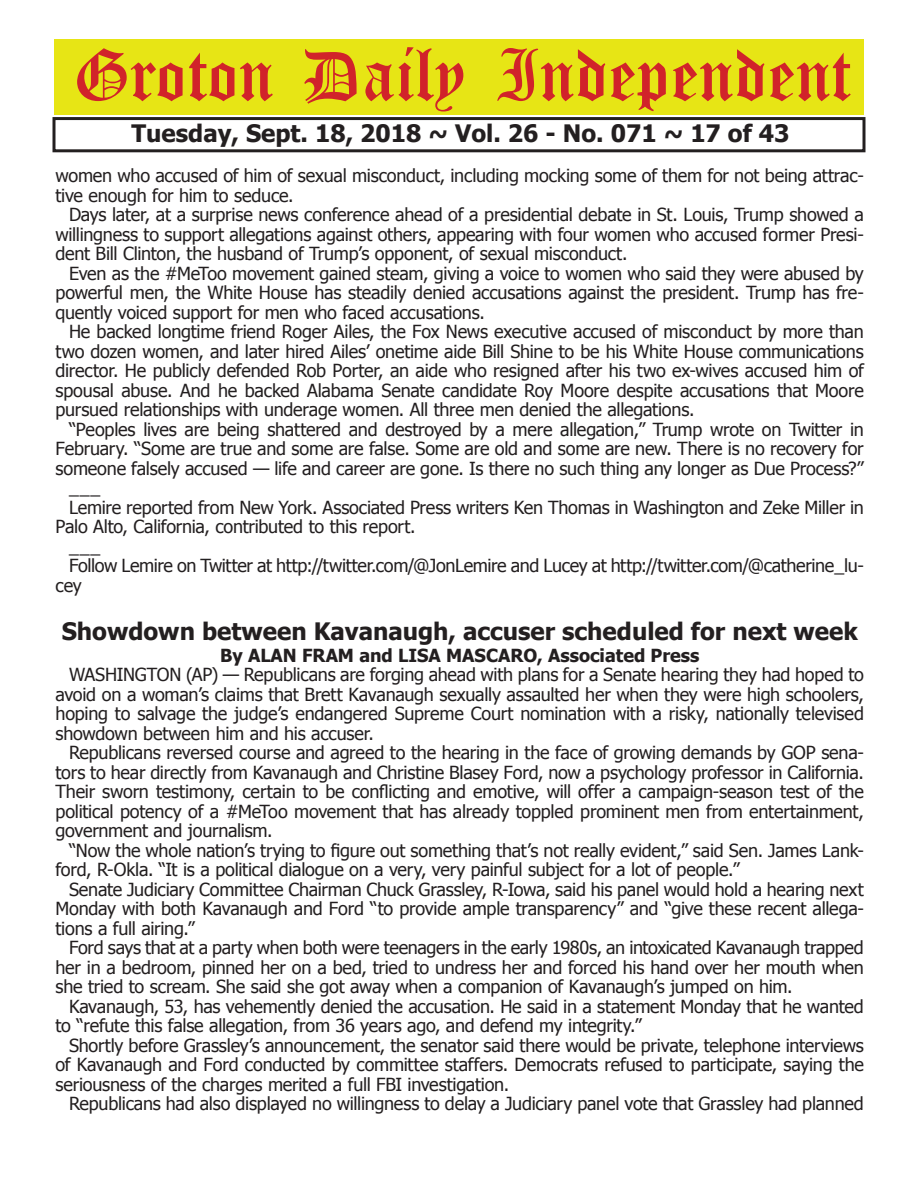
<style>
.page{position:relative;width:918px;height:1188px;background:#fff}
.page>*{position:absolute;margin:0;border:0;box-sizing:border-box;transform-origin:0 0}
.t1{font:54px "Old English Five";color:#d1232a}
.t2{font:700 24px "Tahoma";color:#231f20}
.t3{font:18px/19.5px "Tahoma";letter-spacing:-.015em;color:#231f20;text-align:justify}
.t4{font:700 18px "Tahoma";color:#231f20}
</style>
<div class="page">
<div style="left:52px;top:117px;width:814px;height:35px;border:3px solid #231f20"></div>
<div style="left:54px;top:40px;width:810px;height:75px;background:#e7e515"></div>
<h1 class="t1" style="left:73px;top:50px;width:779px">Groton Daily Independent</h1>
<h2 class="t2" style="left:132px;top:116px;width:659px">Tuesday, Sept. 18, 2018 ~ Vol. 26 - No. 071 ~ 17 of 43</h2>
<p class="t3" style="left:56px;top:165px;width:810px">women who accused of him of sexual misconduct, including mocking some of them for not being attrac&shy;tive enough for him to seduce.</p>
<p class="t3" style="left:56px;top:204px;width:810px;text-indent:14px">Days later, at a surprise news conference ahead of a presidential debate in St. Louis, Trump showed a willingness to support allegations against others, appearing with four women who accused former Presi&shy;dent Bill Clinton, the husband of Trump’s opponent, of sexual misconduct.</p>
<p class="t3" style="left:56px;top:263px;width:810px;text-indent:14px">Even as the #MeToo movement gained steam, giving a voice to women who said they were abused by powerful men, the White House has steadily denied accusations against the president. Trump has fre&shy;quently voiced support for men who faced accusations.</p>
<p class="t3" style="left:56px;top:321px;width:810px;text-indent:14px">He backed longtime friend Roger Ailes, the Fox News executive accused of misconduct by more than two dozen women, and later hired Ailes’ onetime aide Bill Shine to be his White House communications director. He publicly defended Rob Porter, an aide who resigned after his two ex-wives accused him of spousal abuse. And he backed Alabama Senate candidate Roy Moore despite accusations that Moore pursued relationships with underage women. All three men denied the allegations.</p>
<p class="t3" style="left:69px;top:419px;width:796px">“Peoples lives are being shattered and destroyed by a mere allegation,” Trump wrote on Twitter in</p>
<p class="t3" style="left:56px;top:438px;width:810px">February. “Some are true and some are false. Some are old and some are new. There is no recovery for</p>
<p class="t3" style="left:56px;top:458px;width:810px">someone falsely accused — life and career are gone. Is there no such thing any longer as Due Process?”</p>
<p class="t3" style="left:69px;top:477px;width:33px">___</p>
<p class="t3" style="left:69px;top:497px;width:796px">Lemire reported from New York. Associated Press writers Ken Thomas in Washington and Zeke Miller in</p>
<p class="t3" style="left:56px;top:516px;width:362px">Palo Alto, California, contributed to this report.</p>
<p class="t3" style="left:69px;top:536px;width:33px">___</p>
<p class="t3" style="left:69px;top:555px;width:796px">Follow Lemire on Twitter at http://twitter.com/@JonLemire and Lucey at http://twitter.com/@catherine_lu-</p>
<p class="t3" style="left:56px;top:575px;width:28px">cey</p>
<h2 class="t2" style="left:62px;top:614px;width:798px">Showdown between Kavanaugh, accuser scheduled for next week</h2>
<p class="t4" style="left:220px;top:642px;width:481px">By ALAN FRAM and LISA MASCARO, Associated Press</p>
<p class="t3" style="left:56px;top:664px;width:810px;text-indent:14px">WASHINGTON (AP) — Republicans are forging ahead with plans for a Senate hearing they had hoped to avoid on a woman’s claims that Brett Kavanaugh sexually assaulted her when they were high schoolers, hoping to salvage the judge’s endangered Supreme Court nomination with a risky, nationally televised showdown between him and his accuser.</p>
<p class="t3" style="left:56px;top:742px;width:810px;text-indent:13px">Republicans reversed course and agreed to the hearing in the face of growing demands by GOP sena&shy;tors to hear directly from Kavanaugh and Christine Blasey Ford, now a psychology professor in California.<br>Their sworn testimony, certain to be conflicting and emotive, will offer a campaign-season test of the political potency of a #MeToo movement that has already toppled prominent men from entertainment, government and journalism.</p>
<p class="t3" style="left:56px;top:839px;width:810px;text-indent:14px">“Now the whole nation’s trying to figure out something that’s not really evident,” said Sen. James Lank&shy;ford, R-Okla. “It is a political dialogue on a very, very painful subject for a lot of people.”</p>
<p class="t3" style="left:56px;top:878px;width:810px;text-indent:14px">Senate Judiciary Committee Chairman Chuck Grassley, R-Iowa, said his panel would hold a hearing next Monday with both Kavanaugh and Ford “to provide ample transparency” and “give these recent allega&shy;tions a full airing.”</p>
<p class="t3" style="left:56px;top:937px;width:810px;text-indent:14px">Ford says that at a party when both were teenagers in the early 1980s, an intoxicated Kavanaugh trapped her in a bedroom, pinned her on a bed, tried to undress her and forced his hand over her mouth when she tried to scream. She said she got away when a companion of Kavanaugh’s jumped on him.</p>
<p class="t3" style="left:56px;top:995px;width:810px;text-indent:14px">Kavanaugh, 53, has vehemently denied the accusation. He said in a statement Monday that he wanted to “refute this false allegation, from 36 years ago, and defend my integrity.”</p>
<p class="t3" style="left:56px;top:1034px;width:810px;text-indent:14px">Shortly before Grassley’s announcement, the senator said there would be private, telephone interviews of Kavanaugh and Ford conducted by committee staffers. Democrats refused to participate, saying the seriousness of the charges merited a full FBI investigation.</p>
<p class="t3" style="left:69px;top:1093px;width:796px">Republicans had also displayed no willingness to delay a Judiciary panel vote that Grassley had planned</p>
</div>
